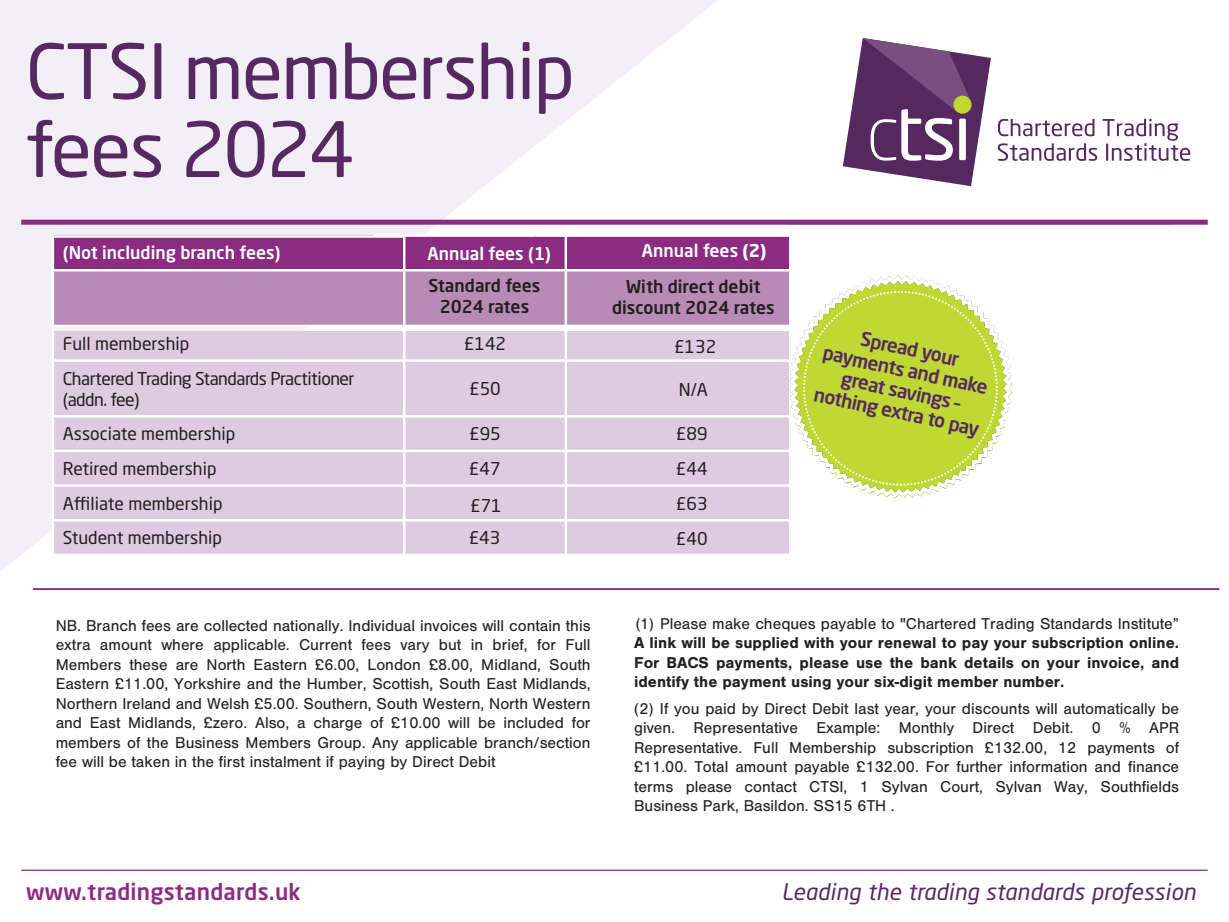
<style>
.page{position:relative;width:1229px;height:922px;background:#fff}
.page>*{position:absolute;margin:0;border:0;box-sizing:border-box;transform-origin:0 0}
.t1{font:75.25px/78px "Neo Sans W1 G";letter-spacing:-.02em;color:#542a60}
.t2{font:italic 22.5px "Neo Sans W1 G";letter-spacing:.01em;color:#542a60}
.t3{font:500 22.5px "Neo Sans W1 G";letter-spacing:.01em;color:#8b2b82}
.t4{font:500 19.25px/21.2px "Neo Sans W1 G";color:#542a60;text-align:center}
.t5{font:17.5px "Neo Sans W1 G";color:#231f20}
.t6{font:500 17.5px/21px "Neo Sans W1 G";color:#231f20;text-align:center}
.t7{font:500 17.5px "Neo Sans W1 G";color:#fff}
.t8{font:17.5px/21px "Neo Sans W1 G";letter-spacing:-.03em;color:#231f20}
.t9{font:17.5px "Neo Sans W1 G";color:#232020}
.t10{font:16.25px/19.5px "Nimbus San";color:#232020;text-align:justify}
.t11{font:700 16.25px/19.5px "Nimbus San";color:#232020;text-align:justify}
.s1{font-weight:700}
</style>
<div class="page">
<svg style="left:0;top:0;width:718px;height:571px;fill:#f4eff6"></svg>
<div style="left:53px;top:235px;width:351px;height:35px;background:#8b2b82"></div>
<div style="left:404px;top:235px;width:162px;height:35px;background:#8b2b82"></div>
<div style="left:566px;top:235px;width:255px;height:35px;background:#8b2b82"></div>
<div style="left:53px;top:270px;width:351px;height:56px;background:#b88bb7"></div>
<div style="left:404px;top:270px;width:162px;height:56px;background:#b88bb7"></div>
<div style="left:566px;top:270px;width:255px;height:56px;background:#b88bb7"></div>
<div style="left:53px;top:330px;width:351px;height:34px;background:#ddcbe0"></div>
<div style="left:404px;top:330px;width:162px;height:34px;background:#ddcbe0"></div>
<div style="left:566px;top:330px;width:255px;height:34px;background:#ddcbe0"></div>
<div style="left:53px;top:364px;width:351px;height:55px;background:#ddcbe0"></div>
<div style="left:404px;top:364px;width:162px;height:55px;background:#ddcbe0"></div>
<div style="left:566px;top:364px;width:255px;height:55px;background:#ddcbe0"></div>
<div style="left:53px;top:419px;width:351px;height:34px;background:#ddcbe0"></div>
<div style="left:404px;top:419px;width:162px;height:34px;background:#ddcbe0"></div>
<div style="left:566px;top:419px;width:255px;height:34px;background:#ddcbe0"></div>
<div style="left:53px;top:453px;width:351px;height:34px;background:#ddcbe0"></div>
<div style="left:404px;top:453px;width:162px;height:34px;background:#ddcbe0"></div>
<div style="left:566px;top:453px;width:255px;height:34px;background:#ddcbe0"></div>
<div style="left:53px;top:487px;width:351px;height:34px;background:#ddcbe0"></div>
<div style="left:404px;top:487px;width:162px;height:34px;background:#ddcbe0"></div>
<div style="left:566px;top:487px;width:255px;height:34px;background:#ddcbe0"></div>
<div style="left:53px;top:521px;width:351px;height:34px;background:#ddcbe0"></div>
<div style="left:404px;top:521px;width:162px;height:34px;background:#ddcbe0"></div>
<div style="left:566px;top:521px;width:255px;height:34px;background:#ddcbe0"></div>
<hr style="left:52px;top:235px;width:352px;height:3px;background:#fff">
<hr style="left:52px;top:237px;width:2px;height:32px;background:#fff">
<hr style="left:373px;top:234px;width:162px;height:3px;background:#fff">
<hr style="left:403px;top:237px;width:2px;height:32px;background:#fff">
<hr style="left:535px;top:234px;width:255px;height:3px;background:#fff">
<hr style="left:565px;top:237px;width:2px;height:32px;background:#fff">
<hr style="left:789px;top:237px;width:2px;height:32px;background:#fff">
<hr style="left:52px;top:269px;width:352px;height:2px;background:#fff">
<hr style="left:52px;top:271px;width:2px;height:54px;background:#fff">
<hr style="left:404px;top:269px;width:162px;height:2px;background:#fff">
<hr style="left:403px;top:271px;width:2px;height:54px;background:#fff">
<hr style="left:566px;top:269px;width:255px;height:2px;background:#fff">
<hr style="left:565px;top:271px;width:2px;height:54px;background:#fff">
<hr style="left:52px;top:325px;width:352px;height:2px;background:#fff">
<hr style="left:52px;top:327px;width:2px;height:32px;background:#fff">
<hr style="left:404px;top:325px;width:162px;height:2px;background:#fff">
<hr style="left:403px;top:327px;width:2px;height:32px;background:#fff">
<hr style="left:566px;top:325px;width:255px;height:2px;background:#fff">
<hr style="left:565px;top:327px;width:2px;height:32px;background:#fff">
<hr style="left:52px;top:359px;width:352px;height:3px;background:#fff">
<hr style="left:52px;top:362px;width:2px;height:53px;background:#fff">
<hr style="left:404px;top:359px;width:162px;height:3px;background:#fff">
<hr style="left:403px;top:362px;width:2px;height:53px;background:#fff">
<hr style="left:566px;top:359px;width:255px;height:3px;background:#fff">
<hr style="left:565px;top:362px;width:2px;height:53px;background:#fff">
<hr style="left:52px;top:415px;width:352px;height:2px;background:#fff">
<hr style="left:52px;top:417px;width:2px;height:32px;background:#fff">
<hr style="left:404px;top:415px;width:162px;height:2px;background:#fff">
<hr style="left:403px;top:417px;width:2px;height:32px;background:#fff">
<hr style="left:566px;top:415px;width:255px;height:2px;background:#fff">
<hr style="left:565px;top:417px;width:2px;height:32px;background:#fff">
<hr style="left:52px;top:449px;width:352px;height:3px;background:#fff">
<hr style="left:52px;top:452px;width:2px;height:32px;background:#fff">
<hr style="left:404px;top:449px;width:162px;height:3px;background:#fff">
<hr style="left:403px;top:452px;width:2px;height:32px;background:#fff">
<hr style="left:566px;top:449px;width:255px;height:3px;background:#fff">
<hr style="left:565px;top:452px;width:2px;height:32px;background:#fff">
<hr style="left:52px;top:484px;width:352px;height:3px;background:#fff">
<hr style="left:52px;top:487px;width:2px;height:32px;background:#fff">
<hr style="left:404px;top:484px;width:162px;height:3px;background:#fff">
<hr style="left:403px;top:487px;width:2px;height:32px;background:#fff">
<hr style="left:566px;top:484px;width:255px;height:3px;background:#fff">
<hr style="left:565px;top:487px;width:2px;height:32px;background:#fff">
<hr style="left:789px;top:487px;width:2px;height:32px;background:#fff">
<hr style="left:52px;top:519px;width:352px;height:2px;background:#fff">
<div style="left:790px;top:235px;width:31px;height:318px;background:#fff"></div>
<hr style="left:52px;top:521px;width:2px;height:32px;background:#fff">
<hr style="left:404px;top:519px;width:162px;height:2px;background:#fff">
<hr style="left:403px;top:521px;width:2px;height:32px;background:#fff">
<hr style="left:566px;top:519px;width:255px;height:2px;background:#fff">
<hr style="left:565px;top:521px;width:2px;height:32px;background:#fff">
<hr style="left:789px;top:521px;width:2px;height:32px;background:#fff">
<hr style="left:52px;top:553px;width:352px;height:3px;background:#fff">
<hr style="left:404px;top:553px;width:162px;height:3px;background:#fff">
<hr style="left:566px;top:553px;width:255px;height:3px;background:#fff">
<hr style="left:21px;top:869px;width:1187px;height:2px;background:#8b2b82">
<hr style="left:33px;top:587px;width:1186px;height:3px;background:#8b2b82">
<img style="left:783px;top:269px;width:229px;height:236px">
<svg style="left:803px;top:291px;width:195px;height:194px;background:#c7dd51"></svg>
<svg style="left:998px;top:119px;width:192px;height:42px"></svg>
<svg style="left:843px;top:38px;width:148px;height:148px"></svg>
<div style="left:953px;top:96px;width:18px;height:18px;background:#c0d830;border-radius:50%"></div>
<div style="left:21px;top:220px;width:1187px;height:5px;background:#8b2b82"></div>
<h1 class="t1" style="left:26px;top:31px;width:550px">CTSI membership fees 2024</h1>
<p class="t7" style="left:63px;top:242px;width:219px">(Not including branch fees)</p>
<p class="t7" style="left:427px;top:243px;width:125px">Annual fees (1)</p>
<p class="t7" style="left:642px;top:239px;width:126px">Annual fees <span class="s1">(2)</span></p>
<p class="t6" style="left:428px;top:275px;width:114px">Standard fees<br>2024 rates</p>
<p class="t5" style="left:63px;top:333px;width:128px">Full membership</p>
<p class="t5" style="left:464px;top:333px;width:44px">£142</p>
<p class="t5" style="left:674px;top:335px;width:44px">£132</p>
<p class="t8" style="left:63px;top:368px;width:293px">Chartered Trading Standards Practitioner (addn. fee)</p>
<p class="t5" style="left:469px;top:378px;width:33px">£50</p>
<p class="t5" style="left:679px;top:378px;width:31px">N/A</p>
<p class="t5" style="left:63px;top:423px;width:174px">Associate membership</p>
<p class="t5" style="left:469px;top:423px;width:33px">£95</p>
<p class="t5" style="left:676px;top:423px;width:33px">£89</p>
<p class="t5" style="left:63px;top:458px;width:155px">Retired membership</p>
<p class="t5" style="left:469px;top:458px;width:33px">£47</p>
<p class="t5" style="left:676px;top:457px;width:33px">£44</p>
<p class="t5" style="left:63px;top:492px;width:161px">Affiliate membership</p>
<p class="t5" style="left:470px;top:494px;width:33px">£71</p>
<p class="t5" style="left:676px;top:493px;width:33px">£63</p>
<p class="t5" style="left:63px;top:527px;width:160px">Student membership</p>
<p class="t5" style="left:676px;top:527px;width:33px">£40</p>
<p class="t6" style="left:612px;top:276px;width:164px">With direct debit discount 2024 rates</p>
<p class="t9" style="left:469px;top:526px;width:33px">£43</p>
<p class="t4" style="left:830px;top:320px;width:170px;rotate:12deg">Spread your payments and make great savings – nothing extra to pay</p>
<p class="t10" style="left:56px;top:616px;width:536px">NB. Branch fees are collected nationally. Individual invoices will contain this extra amount where applicable. Current fees vary but in brief, for Full Members these are North Eastern £6.00, London £8.00, Midland, South Eastern £11.00, Yorkshire and the Humber, Scottish, South East Midlands, Northern Ireland and Welsh £5.00. Southern, South Western, North Western and East Midlands, £zero. Also, a charge of £10.00 will be included for members of the Business Members Group. Any applicable branch/section fee will be taken in the first instalment if paying by Direct Debit</p>
<p class="t10" style="left:636px;top:614px;width:545px">(1) Please make cheques payable to "Chartered Trading Standards Institute”</p>
<p class="t11" style="left:634px;top:633px;width:546px">A link will be supplied with your renewal to pay your subscription online.<br>For BACS payments, please use the bank details on your invoice, and identify the payment using your six-digit member number.</p>
<p class="t10" style="left:634px;top:699px;width:546px">(2) If you paid by Direct Debit last year, your discounts will automatically be given. Representative Example: Monthly Direct Debit. 0 % APR Representative. Full Membership subscription £132.00, 12 payments of £11.00. Total amount payable £132.00. For further information and finance terms please contact CTSI, 1 Sylvan Court, Sylvan Way, Southfields Business Park, Basildon. SS15 6TH .</p>
<h2 class="t3" style="left:26px;top:877px;width:276px">www.tradingstandards.uk</h2>
<h2 class="t2" style="left:781px;top:878px;width:416px">Leading the trading standards profession</h2>
</div>
